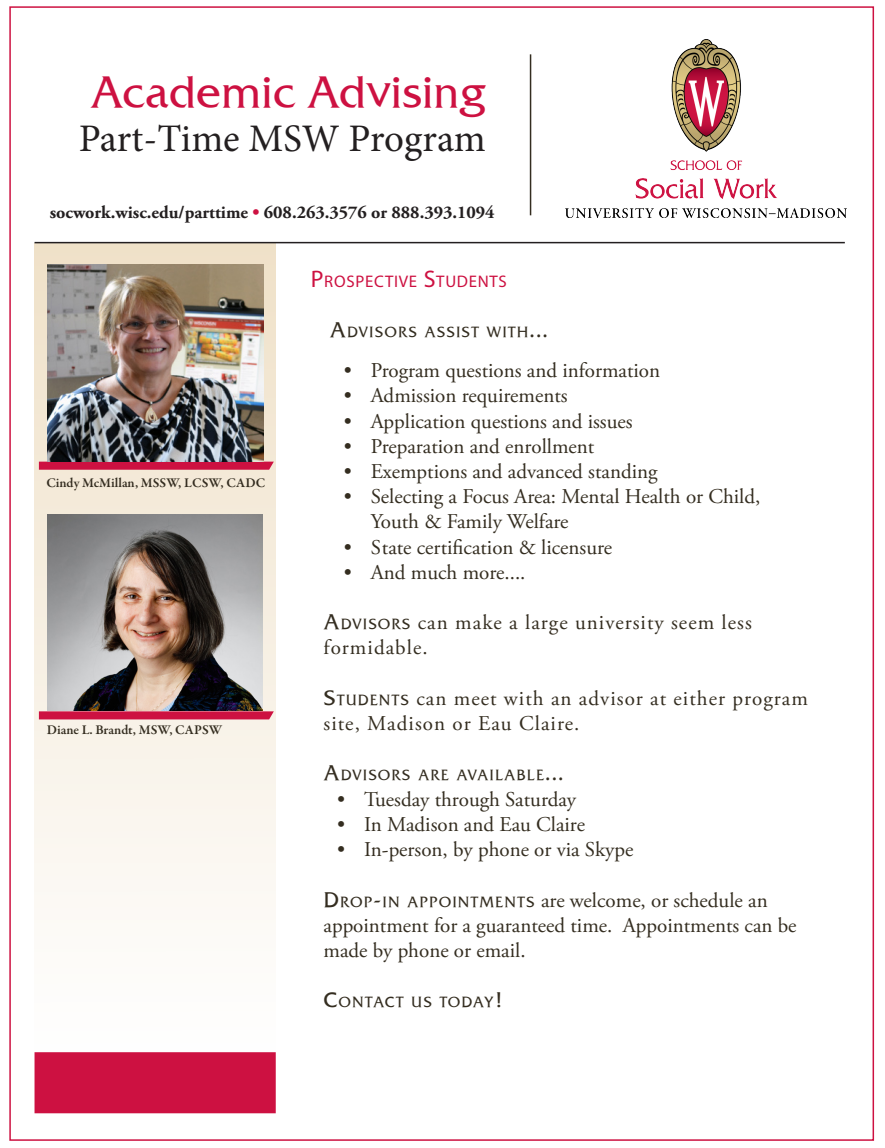
<style>
.page{position:relative;width:885px;height:1148px;background:#fff}
.page>*{position:absolute;margin:0;border:0;box-sizing:border-box;transform-origin:0 0}
.t1{font:43.5px "Friz Quadrata TT";color:#cd1141}
.t2{font:39px "Minion Pro";color:#231f20}
.Paragraph_Style_2{font:21px/25.2px "Adobe Garamond Pro";color:#342d20}
.Paragraph_Style_2-2{font:21px/25.2px "Adobe Garamond Pro";letter-spacing:.05em;color:#342d20}
.t3{font:700 18px "Adobe Garamond Pro";color:#231f20}
.Heading{font:16.8px "Myriad Pro";letter-spacing:.045em;color:#cd1141}
.Paragraph_Style_2-3{font:14.7px "Friz Quadrata TT";letter-spacing:.07em;color:#342d20}
.Heading-2{font:600 13.5px "Garamond Premr Pro";color:#342d20}
.s1{color:#cd1141}
.s2{font-size:24px}
.s3{font-size:21px}
.s4{font-family:"Friz Quadrata TT"}
.s5{font-family:"Friz Quadrata TT";font-size:14.7px}
</style>
<div class="page">
<img style="left:565px;top:40px;width:281px;height:177px">
<div style="left:34px;top:243px;width:241px;height:810px;background:linear-gradient(to bottom,#efe0c8,#fefefe)"></div>
<div style="left:34px;top:1052px;width:242px;height:61px;background:#cd1141;border:2px solid #cd1141"></div>
<hr style="left:34px;top:242px;width:810px;height:1px;background:#231f20">
<hr style="left:529px;top:54px;width:2px;height:161px;background:#342d20">
<svg style="left:39px;top:461px;width:235px;height:9px;background:#c3234c"></svg>
<img style="left:48px;top:265px;width:215px;height:196px">
<svg style="left:39px;top:711px;width:235px;height:8px;background:#cf1d4a"></svg>
<img style="left:48px;top:514px;width:215px;height:197px">
<p class="t1" style="left:90px;top:65px;width:397px">Academic Advising</p>
<p class="t2" style="left:79px;top:113px;width:408px">Part-Time MSW Program</p>
<p class="t3" style="left:50px;top:201px;width:446px">socwork.wisc.edu/parttime <span class="s1">•</span> 608.263.3576 or 888.393.1094</p>
<p class="Heading" style="left:310px;top:270px;width:197px"><span class="s2">P</span>ROSPECTIVE <span class="s2">S</span>TUDENTS</p>
<p class="Heading-2" style="left:46px;top:474px;width:220px">Cindy McMillan, MSSW, LCSW, CADC</p>
<p class="Heading-2" style="left:47px;top:722px;width:177px">Diane L. Brandt, MSW, CAPSW</p>
<p class="Paragraph_Style_2-3" style="left:330px;top:323px;width:219px"><span class="s3">A</span>DVISORS ASSIST WITH<span class="s3">...</span></p>
<p class="Paragraph_Style_2" style="left:344px;top:358px;width:318px">• Program questions and information</p>
<p class="Paragraph_Style_2" style="left:344px;top:384px;width:225px">• Admission requirements</p>
<p class="Paragraph_Style_2" style="left:344px;top:409px;width:290px">• Application questions and issues</p>
<p class="Paragraph_Style_2" style="left:344px;top:434px;width:252px">• Preparation and enrollment</p>
<p class="Paragraph_Style_2" style="left:344px;top:459px;width:315px">• Exemptions and advanced standing</p>
<p class="Paragraph_Style_2" style="left:370px;top:484px;width:391px;text-indent:-27px">• Selecting a Focus Area: Mental Health or Child,<br>Youth &amp; Family Welfare</p>
<p class="Paragraph_Style_2" style="left:344px;top:535px;width:270px">• State certification &amp; licensure</p>
<p class="Paragraph_Style_2" style="left:344px;top:560px;width:183px">• And much more....</p>
<p class="Paragraph_Style_2-2" style="left:323px;top:610px;width:429px"><span class="s4">A</span><span class="s5">DVISORS</span> can make a large university seem less formidable.</p>
<p class="Paragraph_Style_2-2" style="left:323px;top:686px;width:486px"><span class="s4">S</span><span class="s5">TUDENTS</span> can meet with an advisor at either program site, Madison or Eau Claire.</p>
<p class="Paragraph_Style_2-3" style="left:323px;top:766px;width:241px"><span class="s3">A</span>DVISORS ARE AVAILABLE<span class="s3">...</span></p>
<p class="Paragraph_Style_2" style="left:337px;top:787px;width:240px">• Tuesday through Saturday</p>
<p class="Paragraph_Style_2" style="left:337px;top:812px;width:249px">• In Madison and Eau Claire</p>
<p class="Paragraph_Style_2" style="left:337px;top:837px;width:298px">• In-person, by phone or via Skype</p>
<p class="Paragraph_Style_2" style="left:323px;top:888px;width:474px"><span class="s4">D</span> <span class="s5">ROP</span><span class="s4">-</span><span class="s5">IN APPOINTMENTS</span> are welcome, or schedule an appointment for a guaranteed time. Appointments can be made by phone or email.</p>
<p class="Paragraph_Style_2-3" style="left:323px;top:993px;width:181px"><span class="s3">C</span>ONTACT US TODAY<span class="s3">!</span></p>
</div>
